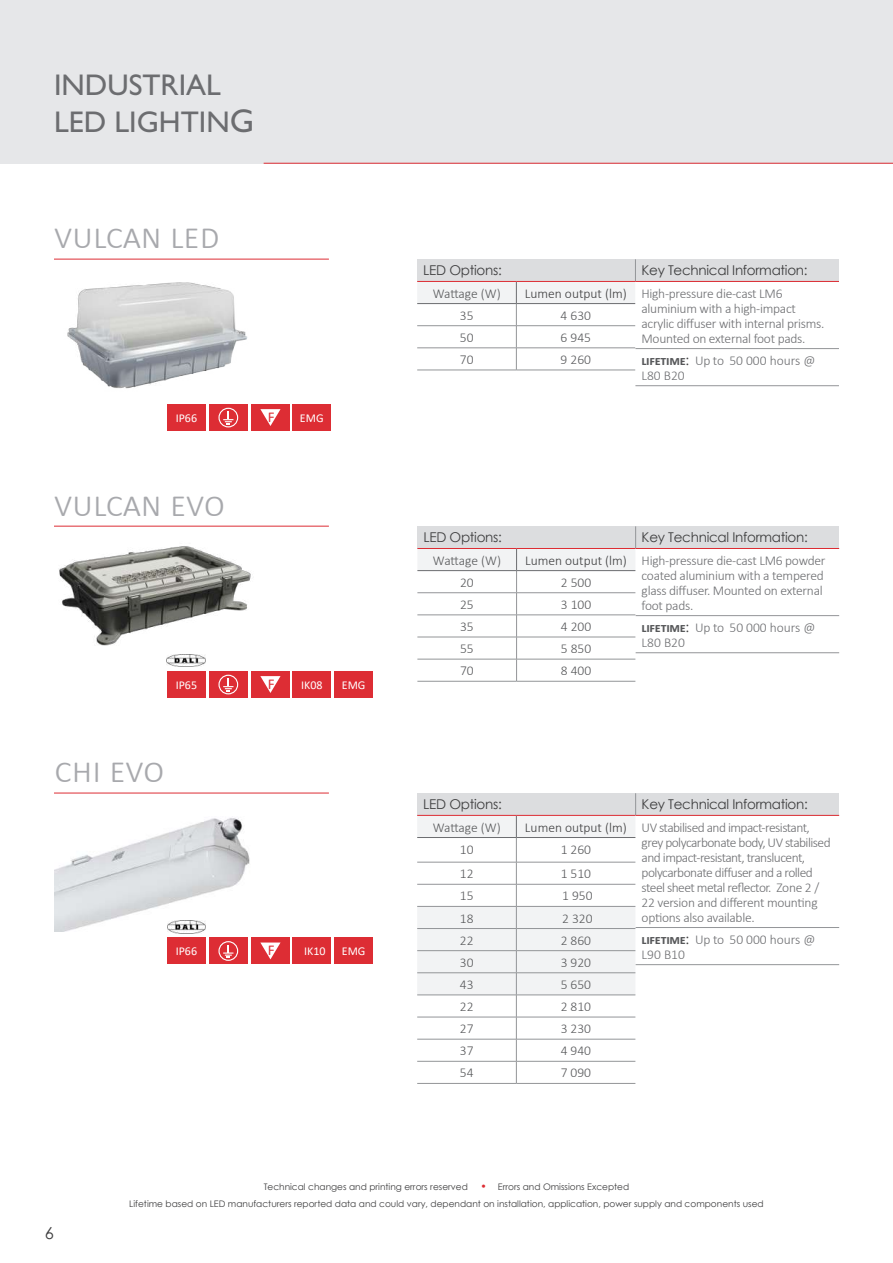
<style>
.page{position:relative;width:893px;height:1263px;background:#fff}
.page>*{position:absolute;margin:0;border:0;box-sizing:border-box;transform-origin:0 0}
.t1{font:300 37.5px "Calibri";color:#a8a9ad}
.t2{font:30px/37.5px "Gill Sans Std";color:#6c6d70}
.t3{font:16.5px "Century Gothic";color:#3e3e3f}
.t4{font:15px "Calibri";color:#dd2d34}
.t5{font:300 13.5px/15px "Calibri";letter-spacing:-.04em;color:#6c6d70}
.t6{font:300 13.5px/15px "Calibri";letter-spacing:-.02em;color:#6c6d70}
.t7{font:300 13.5px "Calibri";color:#57585a}
.t8{font:13.5px "Century Gothic";letter-spacing:-.02em;color:#3e3e3f}
.t9{font:300 13.5px/15px "Calibri";color:#6c6d70}
.t10{font:300 13.5px "Calibri";color:#3e3e3f}
.t11{font:12px "Calibri";color:#fff}
.t12{font:9px/16.5px "Century Gothic";color:#3e3e3f;text-align:center}
.s1{font-size:33px}
.s2{font-weight:700;color:#57585a}
.s3{font-family:"Century Gothic";font-weight:400;color:#3e3e3f}
.s4{font-size:10.5px;color:#dd2d34}
</style>
<div class="page">
<div style="left:0;top:0;width:893px;height:163px;background:#e6e7e9"></div>
<hr style="left:417px;top:370px;width:99px;height:1px;background:#939598">
<hr style="left:516px;top:370px;width:119px;height:1px;background:#939598">
<div style="left:635px;top:259px;width:204px;height:22px;background:#dcdddf"></div>
<svg style="left:417px;top:259px;width:219px;height:111px"></svg>
<hr style="left:635px;top:348px;width:204px;height:1px;background:#939598">
<hr style="left:635px;top:385px;width:204px;height:1px;background:#939598">
<hr style="left:635px;top:281px;width:204px;height:1px;background:#dd2d34">
<hr style="left:417px;top:681px;width:100px;height:1px;background:#939598">
<hr style="left:517px;top:681px;width:118px;height:1px;background:#939598">
<div style="left:636px;top:526px;width:203px;height:22px;background:#dcdddf"></div>
<svg style="left:417px;top:526px;width:219px;height:155px"></svg>
<hr style="left:636px;top:615px;width:203px;height:1px;background:#939598">
<hr style="left:636px;top:652px;width:203px;height:1px;background:#939598">
<hr style="left:635px;top:548px;width:204px;height:1px;background:#dd2d34">
<hr style="left:417px;top:1083px;width:99px;height:1px;background:#939598">
<hr style="left:516px;top:1083px;width:119px;height:1px;background:#939598">
<div style="left:636px;top:793px;width:203px;height:22px;background:#dcdddf"></div>
<svg style="left:417px;top:793px;width:219px;height:290px"></svg>
<hr style="left:636px;top:927px;width:203px;height:1px;background:#939598">
<hr style="left:636px;top:964px;width:203px;height:1px;background:#939598">
<hr style="left:635px;top:815px;width:204px;height:1px;background:#dd2d34">
<div style="left:167px;top:671px;width:39px;height:27px;background:#dd2d34"></div>
<div style="left:251px;top:671px;width:39px;height:27px;background:#dd2d34"></div>
<svg style="left:260px;top:676px;width:21px;height:17px"></svg>
<div style="left:209px;top:671px;width:39px;height:27px;background:#dd2d34"></div>
<div style="left:218px;top:675px;width:20px;height:19px;border:1px solid #fff;border-radius:50%"></div>
<svg style="left:223px;top:678px;width:10px;height:13px"></svg>
<div style="left:292px;top:671px;width:39px;height:27px;background:#dd2d34"></div>
<div style="left:334px;top:671px;width:39px;height:27px;background:#dd2d34"></div>
<img style="left:167px;top:654px;width:39px;height:13px">
<div style="left:167px;top:404px;width:39px;height:27px;background:#dd2d34"></div>
<div style="left:251px;top:404px;width:39px;height:27px;background:#dd2d34"></div>
<svg style="left:260px;top:409px;width:21px;height:17px"></svg>
<div style="left:209px;top:404px;width:39px;height:27px;background:#dd2d34"></div>
<div style="left:218px;top:408px;width:20px;height:19px;border:1px solid #fff;border-radius:50%"></div>
<svg style="left:223px;top:411px;width:10px;height:13px"></svg>
<div style="left:292px;top:404px;width:39px;height:27px;background:#dd2d34"></div>
<div style="left:167px;top:938px;width:39px;height:26px;background:#dd2d34"></div>
<div style="left:251px;top:938px;width:39px;height:26px;background:#dd2d34"></div>
<svg style="left:260px;top:942px;width:21px;height:17px"></svg>
<div style="left:209px;top:938px;width:39px;height:26px;background:#dd2d34"></div>
<div style="left:218px;top:941px;width:20px;height:20px;border:1px solid #fff;border-radius:50%"></div>
<svg style="left:223px;top:945px;width:10px;height:13px"></svg>
<div style="left:292px;top:938px;width:39px;height:26px;background:#dd2d34"></div>
<div style="left:334px;top:938px;width:39px;height:26px;background:#dd2d34"></div>
<img style="left:54px;top:818px;width:196px;height:113px">
<img style="left:54px;top:525px;width:204px;height:121px">
<img style="left:67px;top:282px;width:181px;height:127px">
<hr style="left:54px;top:259px;width:275px;height:1px;background:#dd2d34">
<hr style="left:54px;top:526px;width:275px;height:1px;background:#dd2d34">
<hr style="left:54px;top:793px;width:275px;height:1px;background:#dd2d34">
<img style="left:167px;top:920px;width:39px;height:13px">
<hr style="left:264px;top:163px;width:629px;height:1px;background:#dd2d34">
<h2 class="t2" style="left:54px;top:66px;width:202px">INDUSTRIAL<br>LED LIGHTIN<span class="s1">G</span></h2>
<h1 class="t1" style="left:54px;top:212px;width:167px">VULCAN LED</h1>
<p class="t11" style="left:176px;top:409px;width:23px">IP66</p>
<p class="t4" style="left:268px;top:406px;width:8px">F</p>
<p class="t11" style="left:300px;top:409px;width:25px">EMG</p>
<h1 class="t1" style="left:54px;top:480px;width:173px">VULCAN EVO</h1>
<p class="t11" style="left:176px;top:676px;width:23px">IP65</p>
<p class="t4" style="left:268px;top:673px;width:8px">F</p>
<p class="t11" style="left:342px;top:676px;width:25px">EMG</p>
<p class="t11" style="left:301px;top:676px;width:23px">IK08</p>
<h1 class="t1" style="left:54px;top:747px;width:112px">CHI EVO</h1>
<p class="t11" style="left:176px;top:943px;width:23px">IP66</p>
<p class="t4" style="left:268px;top:940px;width:8px">F</p>
<p class="t11" style="left:304px;top:943px;width:23px">IK10</p>
<p class="t11" style="left:342px;top:943px;width:25px">EMG</p>
<p class="t8" style="left:423px;top:261px;width:80px">LED Options:</p>
<p class="t7" style="left:433px;top:285px;width:70px">Wattage (W)</p>
<p class="t10" style="left:525px;top:285px;width:103px">Lumen output (lm)</p>
<p class="t7" style="left:460px;top:307px;width:15px">35</p>
<p class="t7" style="left:561px;top:307px;width:32px">4 630</p>
<p class="t7" style="left:460px;top:329px;width:15px">50</p>
<p class="t7" style="left:561px;top:329px;width:32px">6 945</p>
<p class="t7" style="left:460px;top:351px;width:15px">70</p>
<p class="t7" style="left:561px;top:351px;width:32px">9 260</p>
<p class="t8" style="left:641px;top:261px;width:168px">Key Technical Information:</p>
<p class="t6" style="left:641px;top:285px;width:185px">High-pressure die-cast LM6 aluminium with a high-impact acrylic diffuser with internal prisms.<br>Mounted on external foot pads.</p>
<p class="t9" style="left:641px;top:353px;width:175px"><span class="s2">Lifetime</span><span class="s3">:</span> Up to 50 000 hours @<br>L80 B20</p>
<p class="t8" style="left:423px;top:528px;width:80px">LED Options:</p>
<p class="t7" style="left:433px;top:552px;width:70px">Wattage (W)</p>
<p class="t10" style="left:525px;top:552px;width:103px">Lumen output (lm)</p>
<p class="t7" style="left:460px;top:574px;width:15px">20</p>
<p class="t7" style="left:561px;top:574px;width:32px">2 500</p>
<p class="t7" style="left:460px;top:596px;width:15px">25</p>
<p class="t7" style="left:561px;top:596px;width:32px">3 100</p>
<p class="t7" style="left:460px;top:618px;width:15px">35</p>
<p class="t7" style="left:561px;top:618px;width:32px">4 200</p>
<p class="t7" style="left:460px;top:640px;width:15px">55</p>
<p class="t7" style="left:561px;top:640px;width:32px">5 850</p>
<p class="t7" style="left:460px;top:662px;width:15px">70</p>
<p class="t7" style="left:561px;top:662px;width:32px">8 400</p>
<p class="t8" style="left:642px;top:528px;width:168px">Key Technical Information:</p>
<p class="t6" style="left:642px;top:552px;width:185px">High-pressure die-cast LM6 powder coated aluminium with a tempered glass diffuser. Mounted on external foot pads.</p>
<p class="t9" style="left:642px;top:620px;width:175px"><span class="s2">Lifetime</span><span class="s3">:</span> Up to 50 000 hours @<br>L80 B20</p>
<p class="t8" style="left:423px;top:795px;width:80px">LED Options:</p>
<p class="t7" style="left:433px;top:819px;width:70px">Wattage (W)</p>
<p class="t10" style="left:525px;top:819px;width:103px">Lumen output (lm)</p>
<p class="t7" style="left:460px;top:841px;width:15px">10</p>
<p class="t7" style="left:561px;top:841px;width:32px">1 260</p>
<p class="t7" style="left:460px;top:865px;width:15px">12</p>
<p class="t7" style="left:561px;top:865px;width:32px">1 510</p>
<p class="t7" style="left:460px;top:887px;width:15px">15</p>
<p class="t7" style="left:562px;top:887px;width:32px">1 950</p>
<p class="t7" style="left:460px;top:910px;width:15px">18</p>
<p class="t7" style="left:562px;top:910px;width:32px">2 320</p>
<p class="t7" style="left:460px;top:932px;width:15px">22</p>
<p class="t7" style="left:561px;top:932px;width:32px">2 860</p>
<p class="t7" style="left:460px;top:954px;width:15px">30</p>
<p class="t7" style="left:561px;top:954px;width:32px">3 920</p>
<p class="t7" style="left:460px;top:976px;width:15px">43</p>
<p class="t7" style="left:561px;top:976px;width:32px">5 650</p>
<p class="t7" style="left:460px;top:998px;width:15px">22</p>
<p class="t7" style="left:561px;top:998px;width:32px">2 810</p>
<p class="t7" style="left:460px;top:1020px;width:15px">27</p>
<p class="t7" style="left:561px;top:1020px;width:32px">3 230</p>
<p class="t7" style="left:460px;top:1042px;width:15px">37</p>
<p class="t7" style="left:561px;top:1042px;width:32px">4 940</p>
<p class="t7" style="left:460px;top:1064px;width:15px">54</p>
<p class="t7" style="left:561px;top:1064px;width:32px">7 090</p>
<p class="t8" style="left:642px;top:795px;width:168px">Key Technical Information:</p>
<p class="t5" style="left:642px;top:819px;width:191px">UV stabilised and impact-resistant, grey polycarbonate body, UV stabilised and impact-resistant, translucent, polycarbonate diffuser and a rolled steel sheet metal reflector. Zone 2 / 22 version and different mounting options also available.</p>
<p class="t9" style="left:642px;top:931px;width:175px"><span class="s2">Lifetime</span><span class="s3">:</span> Up to 50 000 hours @<br>L90 B10</p>
<p class="t3" style="left:45px;top:1221px;width:11px">6</p>
<p class="t12" style="left:129px;top:1178px;width:636px">Technical changes and printing errors reserved <span class="s4">•</span> Errors and Omissions Excepted<br>Lifetime based on LED manufacturers reported data and could vary, dependant on installation, application, power supply and components used</p>
</div>
